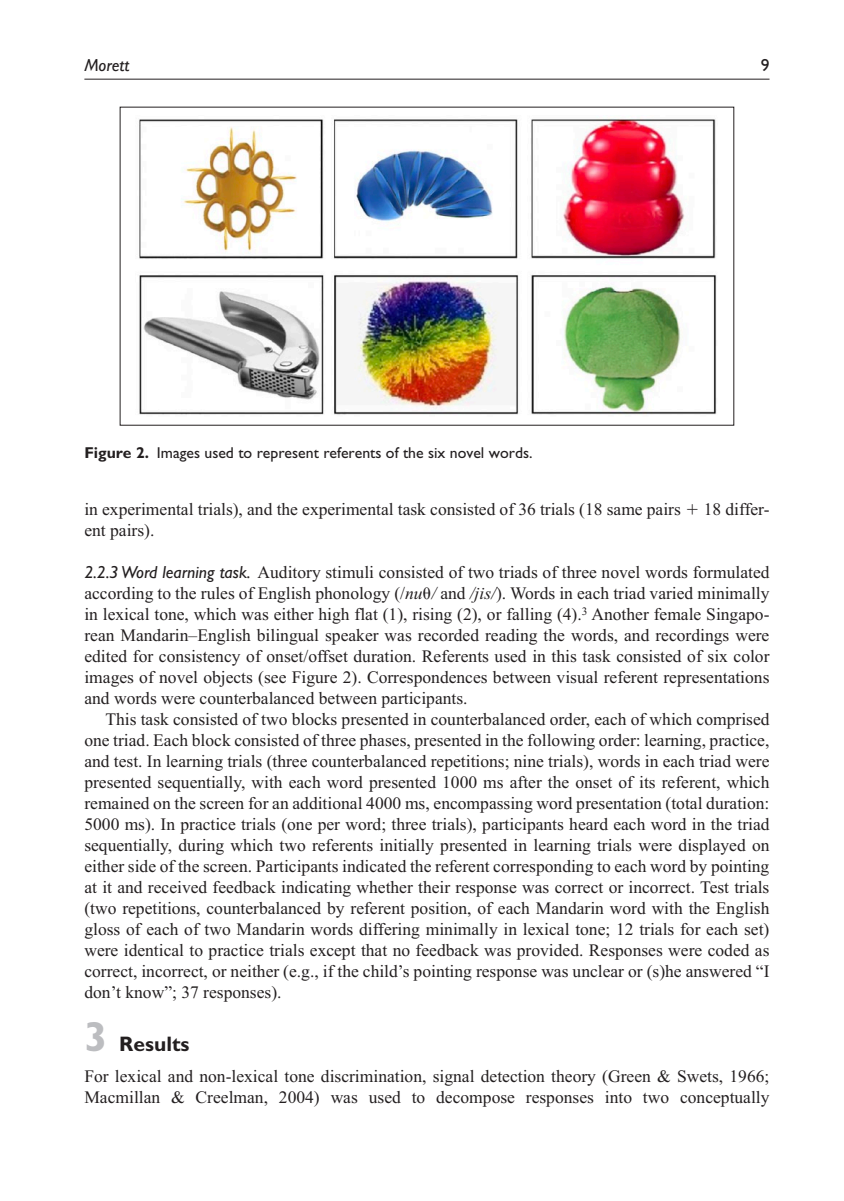
<style>
.page{position:relative;width:844px;height:1201px;background:#fff}
.page>*{position:absolute;margin:0;border:0;box-sizing:border-box;transform-origin:0 0}
.t1{font:700 21px "Gill Sans Std";color:#231f20}
.t2{font:17.5px/21px "Times New Roman";color:#231f20;text-align:justify}
.t3{font:italic 17.5px "Gill Sans Std";color:#231f20}
.t4{font:17.5px "Gill Sans Std";color:#231f20}
.t5{font:15.75px "Gill Sans Std";color:#231f20}
.s1{font-weight:700}
.s2{font-family:"Gill Sans Std";font-style:italic}
.s3{font-style:italic}
.s4{font-size:42px;color:#bcbdc0}
</style>
<div class="page">
<hr style="left:84px;top:79px;width:685px;height:1px;background:#231f20">
<img style="left:139px;top:117px;width:578px;height:298px">
<p class="t3" style="left:84px;top:56px;width:47px">Morett</p>
<p class="t4" style="left:760px;top:56px;width:10px">9</p>
<p class="t5" style="left:84px;top:443px;width:449px"><span class="s1">Figure 2.</span> Images used to represent referents of the six novel words.</p>
<p class="t2" style="left:84px;top:498px;width:598px">in experimental trials), and the experimental task consisted of 36 trials (18 same pairs</p>
<p class="t2" style="left:703px;top:498px;width:67px">18 differ-</p>
<p class="t2" style="left:84px;top:519px;width:71px">ent pairs).</p>
<p class="t2" style="left:84px;top:561px;width:686px"><span class="s2">2.2.3 Word learning task.</span> Auditory stimuli consisted of two triads of three novel words formulated according to the rules of English phonology (/<span class="s3">nu /</span> and <span class="s3">/jis/</span>). Words in each triad varied minimally in lexical tone, which was either high flat (1), rising (2), or falling (4).<sup>3</sup> Another female Singapo&shy;rean Mandarin–English bilingual speaker was recorded reading the words, and recordings were edited for consistency of onset/offset duration. Referents used in this task consisted of six color images of novel objects (see Figure 2). Correspondences between visual referent representations and words were counterbalanced between participants.</p>
<p class="t2" style="left:84px;top:708px;width:686px;text-indent:21px">This task consisted of two blocks presented in counterbalanced order, each of which comprised one triad. Each block consisted of three phases, presented in the following order: learning, practice, and test. In learning trials (three counterbalanced repetitions; nine trials), words in each triad were presented sequentially, with each word presented 1000 ms after the onset of its referent, which remained on the screen for an additional 4000 ms, encompassing word presentation (total duration:<br>5000 ms). In practice trials (one per word; three trials), participants heard each word in the triad sequentially, during which two referents initially presented in learning trials were displayed on either side of the screen. Participants indicated the referent corresponding to each word by pointing at it and received feedback indicating whether their response was correct or incorrect. Test trials (two repetitions, counterbalanced by referent position, of each Mandarin word with the English gloss of each of two Mandarin words differing minimally in lexical tone; 12 trials for each set) were identical to practice trials except that no feedback was provided. Responses were coded as correct, incorrect, or neither (e.g., if the child’s pointing response was unclear or (s)he answered “I don’t know”; 37 responses).</p>
<p class="t1" style="left:84px;top:1031px;width:107px"><span class="s4">3</span> Results</p>
<p class="t2" style="left:84px;top:1065px;width:686px">For lexical and non-lexical tone discrimination, signal detection theory (Green &amp; Swets, 1966;<br>Macmillan &amp; Creelman, 2004) was used to decompose responses into two conceptually</p>
</div>
